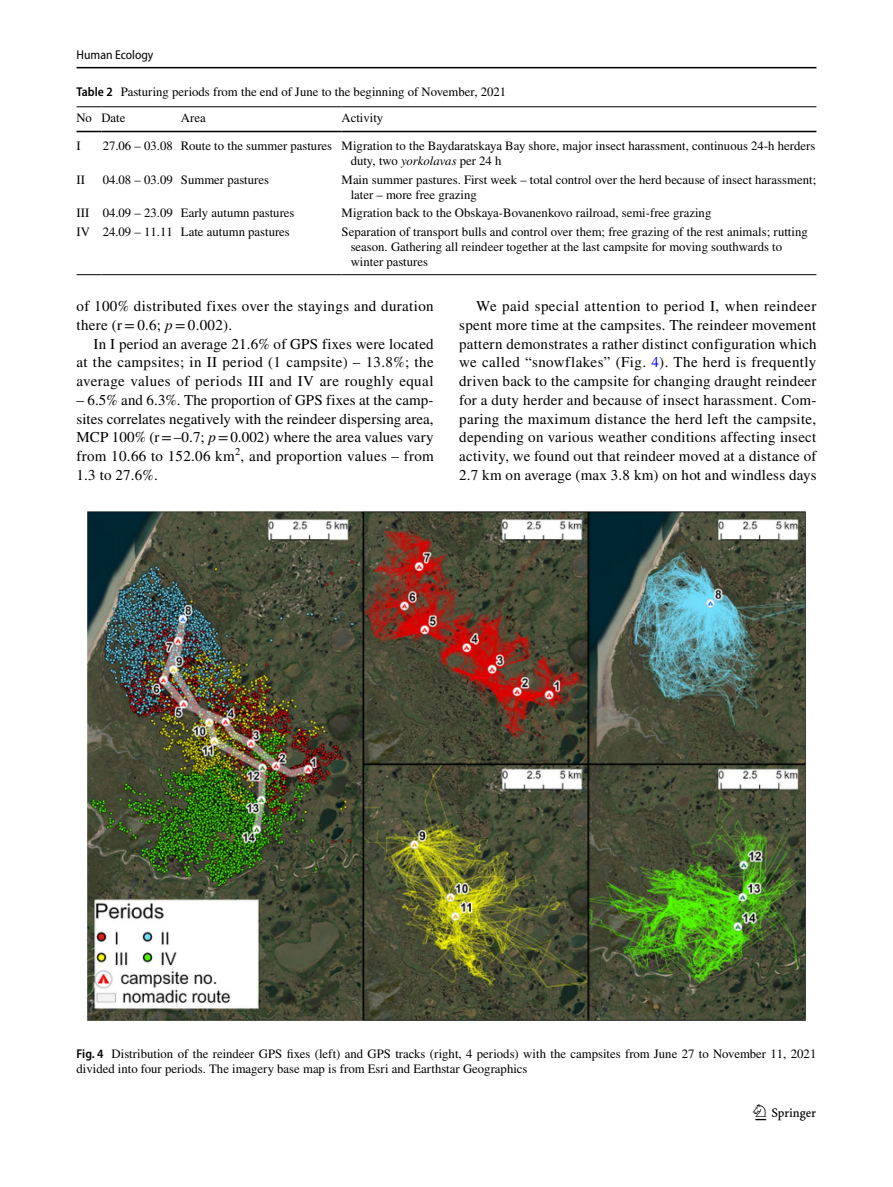
<style>
.page{position:relative;width:893px;height:1187px;background:#fff}
.page>*{position:absolute;margin:0;border:0;box-sizing:border-box;transform-origin:0 0}
.t1{font:22.5px "Springnew Regular 3";color:#000}
.t2{font:15px/18.8px "STIX";letter-spacing:.02em;color:#000;text-align:justify}
.t3{font:12.75px/15px "STIX";color:#000}
.t4{font:semi-condensed 12.75px "Myriad Pro";color:#000}
.s1{font-family:"Myriad Pro";font-weight:600;font-stretch:semi-condensed}
.s2{font-style:italic}
.s3{color:#00f}
</style>
<div class="page">
<hr style="left:77px;top:67px;width:739px;height:1px;background:#000">
<svg style="left:77px;top:106px;width:24px;height:1px"></svg>
<svg style="left:77px;top:131px;width:24px;height:1px"></svg>
<hr style="left:101px;top:106px;width:80px;height:1px;background:#000">
<hr style="left:101px;top:131px;width:80px;height:1px;background:#000">
<hr style="left:181px;top:106px;width:161px;height:1px;background:#000">
<hr style="left:181px;top:131px;width:161px;height:1px;background:#000">
<hr style="left:342px;top:106px;width:474px;height:1px;background:#000">
<hr style="left:342px;top:131px;width:474px;height:1px;background:#000">
<svg style="left:77px;top:274px;width:24px;height:1px"></svg>
<hr style="left:101px;top:274px;width:80px;height:1px;background:#000">
<hr style="left:181px;top:274px;width:161px;height:1px;background:#000">
<hr style="left:342px;top:274px;width:474px;height:1px;background:#000">
<img style="left:86px;top:511px;width:720px;height:510px">
<p class="t4" style="left:77px;top:48px;width:78px">Human Ecology</p>
<p class="t3" style="left:77px;top:80px;width:431px;line-height:25.5px"><span class="s1">Table 2</span> Pasturing periods from the end of June to the beginning of November, 2021<br>No Date</p>
<p class="t3" style="left:181px;top:111px;width:26px">Area</p>
<p class="t3" style="left:342px;top:111px;width:43px">Activity</p>
<p class="t3" style="left:77px;top:139px;width:6px">I</p>
<p class="t3" style="left:351px;top:139px;width:466px;text-indent:-248px">27.06 – 03.08 Route to the summer pastures Migration to the Baydaratskaya Bay shore, major insect harassment, continuous 24-h herders duty, two <span class="s2">yorkolavas</span> per 24 h</p>
<p class="t3" style="left:77px;top:173px;width:10px">II</p>
<p class="t3" style="left:103px;top:173px;width:168px">04.08 – 03.09 Summer pastures</p>
<p class="t3" style="left:351px;top:173px;width:467px;text-indent:-9px">Main summer pastures. First week – total control over the herd because of insect harassment; later – more free grazing</p>
<p class="t3" style="left:77px;top:206px;width:219px">III 04.09 – 23.09 Early autumn pastures</p>
<p class="t3" style="left:342px;top:206px;width:371px">Migration back to the Obskaya-Bovanenkovo railroad, semi-free grazing</p>
<p class="t3" style="left:77px;top:225px;width:215px">IV 24.09 – 11.11 Late autumn pastures</p>
<p class="t3" style="left:351px;top:225px;width:459px;text-indent:-9px">Separation of transport bulls and control over them; free grazing of the rest animals; rutting season. Gathering all reindeer together at the last campsite for moving southwards to winter pastures</p>
<p class="t2" style="left:77px;top:297px;width:359px">of 100% distributed fixes over the stayings and duration there (r=0.6; <span class="s2">p</span>=0.002).</p>
<p class="t2" style="left:77px;top:335px;width:359px;text-indent:17px">In I period an average 21.6% of GPS fixes were located at the campsites; in II period (1 campsite) – 13.8%; the average values of periods III and IV are roughly equal</p>
<p class="t2" style="left:77px;top:391px;width:359px">– 6.5% and 6.3%. The proportion of GPS fixes at the camp&shy;sites correlates negatively with the reindeer dispersing area, MCP 100% (r=–0.7; <span class="s2">p</span>=0.002) where the area values vary from 10.66 to 152.06 km<sup>2</sup>, and proportion values – from 1.3 to 27.6%.</p>
<p class="t2" style="left:459px;top:297px;width:359px;text-indent:17px">We paid special attention to period I, when reindeer spent more time at the campsites. The reindeer movement pattern demonstrates a rather distinct configuration which we called “snowflakes” (Fig. <span class="s3">4</span>). The herd is frequently driven back to the campsite for changing draught reindeer for a duty herder and because of insect harassment. Com&shy;paring the maximum distance the herd left the campsite, depending on various weather conditions affecting insect activity, we found out that reindeer moved at a distance of 2.7 km on average (max 3.8 km) on hot and windless days</p>
<p class="t3" style="left:77px;top:1047px;width:741px"><span class="s1">Fig. 4</span> Distribution of the reindeer GPS fixes (left) and GPS tracks (right, 4 periods) with the campsites from June 27 to November 11, 2021 divided into four periods. The imagery base map is from Esri and Earthstar Geographics</p>
<h1 class="t1" style="left:755px;top:1104px;width:62px">1 3</h1>
</div>
